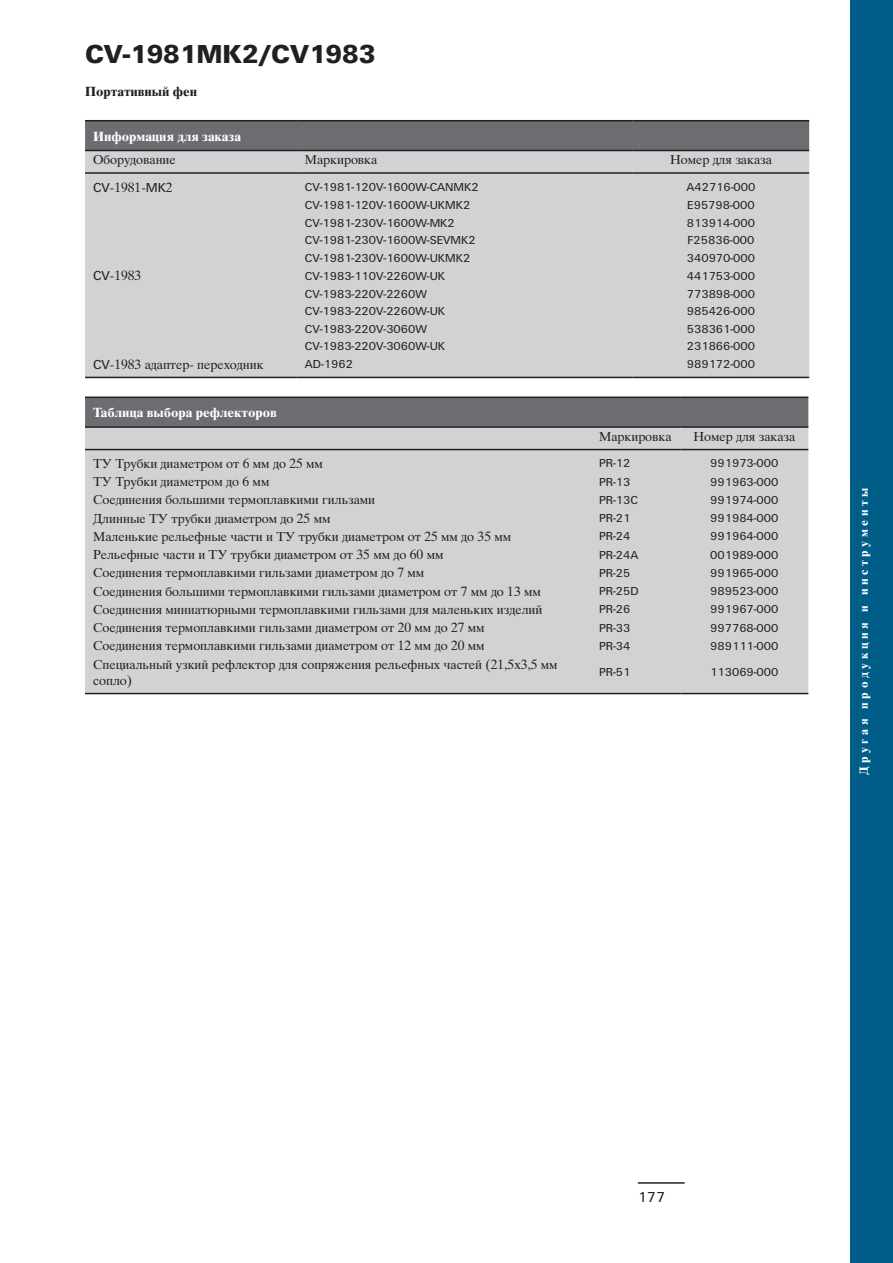
<style>
.page{position:relative;width:893px;height:1263px;background:#fff}
.page>*{position:absolute;margin:0;border:0;box-sizing:border-box;transform-origin:0 0}
.t1{font:900 27px "U75 Univers";color:#231f20}
.t2{font:15px "U55 Univers";color:#231f20}
.t3{font:13.5px/16.5px "Moskva";color:#231f20}
.t4{font:700 13.5px "Moskva";color:#fff}
.t5{font:700 13.5px "Moskva";color:#231f20}
.t6{font:12px "U55 Univers";color:#231f20}
.t7{font:700 12px "Moskva";letter-spacing:.3em;color:#fff}
.s1{font-family:"U55 Univers"}
</style>
<div class="page">
<hr style="left:638px;top:1182px;width:47px;height:2px;background:#231f20">
<div style="left:850px;top:0;width:43px;height:1263px;background:#005d87"></div>
<div style="left:85px;top:121px;width:724px;height:29px;background:#6c6d70"></div>
<div style="left:85px;top:151px;width:724px;height:226px;background:#d1d2d4"></div>
<hr style="left:85px;top:377px;width:212px;height:1px;background:#231f20">
<hr style="left:297px;top:377px;width:336px;height:1px;background:#231f20">
<hr style="left:633px;top:377px;width:176px;height:1px;background:#231f20">
<hr style="left:85px;top:172px;width:212px;height:2px;background:#231f20">
<hr style="left:297px;top:172px;width:336px;height:2px;background:#231f20">
<hr style="left:633px;top:172px;width:176px;height:2px;background:#231f20">
<hr style="left:85px;top:120px;width:212px;height:1px;background:#231f20">
<hr style="left:297px;top:120px;width:336px;height:1px;background:#231f20">
<hr style="left:633px;top:120px;width:176px;height:1px;background:#231f20">
<hr style="left:85px;top:150px;width:212px;height:1px;background:#231f20">
<hr style="left:297px;top:150px;width:336px;height:1px;background:#231f20">
<hr style="left:633px;top:150px;width:176px;height:1px;background:#231f20">
<div style="left:85px;top:398px;width:723px;height:28px;background:#6c6d70"></div>
<div style="left:85px;top:428px;width:723px;height:265px;background:#d1d2d4"></div>
<hr style="left:85px;top:693px;width:506px;height:1px;background:#231f20">
<hr style="left:591px;top:693px;width:89px;height:1px;background:#231f20">
<hr style="left:680px;top:693px;width:128px;height:1px;background:#231f20">
<hr style="left:85px;top:449px;width:506px;height:1px;background:#231f20">
<hr style="left:591px;top:449px;width:89px;height:1px;background:#231f20">
<hr style="left:680px;top:449px;width:128px;height:1px;background:#231f20">
<hr style="left:85px;top:396px;width:506px;height:2px;background:#231f20">
<hr style="left:591px;top:396px;width:89px;height:2px;background:#231f20">
<hr style="left:680px;top:396px;width:128px;height:2px;background:#231f20">
<hr style="left:85px;top:426px;width:506px;height:2px;background:#231f20">
<hr style="left:591px;top:426px;width:89px;height:2px;background:#231f20">
<hr style="left:680px;top:426px;width:128px;height:2px;background:#231f20">
<h1 class="t1" style="left:85px;top:38px;width:292px">CV-1981MK2/CV1983</h1>
<p class="t5" style="left:85px;top:83px;width:114px">Portativnyj fen</p>
<p class="t4" style="left:93px;top:128px;width:149px">Informaciå dlå zakaza</p>
<p class="t3" style="left:93px;top:153px;width:84px">Oborudovanie</p>
<p class="t3" style="left:305px;top:153px;width:74px">Markirovka</p>
<p class="t3" style="left:670px;top:153px;width:103px">Nomer dlå zakaza</p>
<p class="t3" style="left:93px;top:180px;width:81px"><span class="s1">CV</span>-1981-<span class="s1">MK</span>2</p>
<p class="t6" style="left:305px;top:180px;width:175px">CV-1981-120V-1600W-CANMK2</p>
<p class="t6" style="left:686px;top:180px;width:70px">A42716-000</p>
<p class="t6" style="left:305px;top:198px;width:167px">CV-1981-120V-1600W-UKMK2</p>
<p class="t6" style="left:687px;top:198px;width:69px">E95798-000</p>
<p class="t6" style="left:305px;top:216px;width:151px">CV-1981-230V-1600W-MK2</p>
<p class="t6" style="left:687px;top:216px;width:70px">813914-000</p>
<p class="t6" style="left:305px;top:233px;width:172px">CV-1981-230V-1600W-SEVMK2</p>
<p class="t6" style="left:687px;top:233px;width:69px">F25836-000</p>
<p class="t6" style="left:305px;top:251px;width:167px">CV-1981-230V-1600W-UKMK2</p>
<p class="t6" style="left:687px;top:251px;width:70px">340970-000</p>
<p class="t3" style="left:93px;top:268px;width:50px"><span class="s1">CV</span>-1983</p>
<p class="t6" style="left:305px;top:269px;width:142px">CV-1983-110V-2260W-UK</p>
<p class="t6" style="left:687px;top:269px;width:70px">441753-000</p>
<p class="t6" style="left:305px;top:287px;width:124px">CV-1983-220V-2260W</p>
<p class="t6" style="left:687px;top:287px;width:70px">773898-000</p>
<p class="t6" style="left:305px;top:304px;width:142px">CV-1983-220V-2260W-UK</p>
<p class="t6" style="left:687px;top:304px;width:70px">985426-000</p>
<p class="t6" style="left:305px;top:322px;width:124px">CV-1983-220V-3060W</p>
<p class="t6" style="left:687px;top:322px;width:70px">538361-000</p>
<p class="t6" style="left:305px;top:339px;width:142px">CV-1983-220V-3060W-UK</p>
<p class="t6" style="left:687px;top:339px;width:70px">231866-000</p>
<p class="t3" style="left:93px;top:357px;width:172px"><span class="s1">CV</span>-1983 adapter- perexodnik</p>
<p class="t6" style="left:305px;top:357px;width:50px">AD-1962</p>
<p class="t6" style="left:687px;top:357px;width:70px">989172-000</p>
<p class="t4" style="left:93px;top:405px;width:185px">Tablica vybora reflektorov</p>
<p class="t3" style="left:599px;top:429px;width:74px">Markirovka</p>
<p class="t3" style="left:693px;top:429px;width:103px">Nomer dlå zakaza</p>
<p class="t3" style="left:93px;top:456px;width:231px">TU Trubki diametrom ot 6 mm do 25 mm</p>
<p class="t6" style="left:599px;top:457px;width:33px">PR-12</p>
<p class="t6" style="left:710px;top:457px;width:70px">991973-000</p>
<p class="t3" style="left:93px;top:474px;width:178px">TU Trubki diametrom do 6 mm</p>
<p class="t6" style="left:599px;top:475px;width:33px">PR-13</p>
<p class="t6" style="left:710px;top:475px;width:70px">991963-000</p>
<p class="t3" style="left:93px;top:492px;width:284px">Soedineniå bolæπimi termoplavkimi gilæzami</p>
<p class="t6" style="left:599px;top:493px;width:40px">PR-13C</p>
<p class="t6" style="left:710px;top:493px;width:70px">991974-000</p>
<p class="t3" style="left:93px;top:511px;width:239px">Dlinnye TU trubki diametrom do 25 mm</p>
<p class="t6" style="left:599px;top:511px;width:33px">PR-21</p>
<p class="t6" style="left:710px;top:511px;width:70px">991984-000</p>
<p class="t3" style="left:93px;top:529px;width:420px">Malenækie relæefnye hasti i TU trubki diametrom ot 25 mm do 35 mm</p>
<p class="t6" style="left:599px;top:529px;width:33px">PR-24</p>
<p class="t6" style="left:710px;top:529px;width:70px">991964-000</p>
<p class="t3" style="left:93px;top:547px;width:352px">Relæefnye hasti i TU trubki diametrom ot 35 mm do 60 mm</p>
<p class="t6" style="left:599px;top:548px;width:41px">PR-24A</p>
<p class="t6" style="left:710px;top:548px;width:70px">001989-000</p>
<p class="t3" style="left:93px;top:565px;width:333px">Soedineniå termoplavkimi gilæzami diametrom do 7 mm</p>
<p class="t6" style="left:599px;top:566px;width:33px">PR-25</p>
<p class="t6" style="left:710px;top:566px;width:70px">991965-000</p>
<p class="t3" style="left:93px;top:584px;width:449px">Soedineniå bolæπimi termoplavkimi gilæzami diametrom ot 7 mm do 13 mm</p>
<p class="t6" style="left:599px;top:584px;width:41px">PR-25D</p>
<p class="t6" style="left:710px;top:584px;width:70px">989523-000</p>
<p class="t3" style="left:93px;top:602px;width:451px">Soedineniå miniatœrnymi termoplavkimi gilæzami dlå malenækix izdelij</p>
<p class="t6" style="left:599px;top:602px;width:33px">PR-26</p>
<p class="t6" style="left:710px;top:602px;width:70px">991967-000</p>
<p class="t3" style="left:93px;top:620px;width:393px">Soedineniå termoplavkimi gilæzami diametrom ot 20 mm do 27 mm</p>
<p class="t6" style="left:599px;top:621px;width:33px">PR-33</p>
<p class="t6" style="left:710px;top:621px;width:70px">997768-000</p>
<p class="t3" style="left:93px;top:638px;width:393px">Soedineniå termoplavkimi gilæzami diametrom ot 12 mm do 20 mm</p>
<p class="t6" style="left:599px;top:639px;width:33px">PR-34</p>
<p class="t6" style="left:710px;top:639px;width:70px">989111-000</p>
<p class="t3" style="left:93px;top:657px;width:466px">Specialænyj uzkij reflektor dlå sopråøeniå relæefnyx hastej (21,5x3,5 mm soplo)</p>
<p class="t6" style="left:599px;top:665px;width:33px">PR-51</p>
<p class="t6" style="left:710px;top:665px;width:70px">113069-000</p>
<p class="t7" style="left:857px;top:775px;width:289px;rotate:-90deg">Drugaå produkciå i instrumenty</p>
<p class="t2" style="left:638px;top:1188px;width:29px">177</p>
</div>
